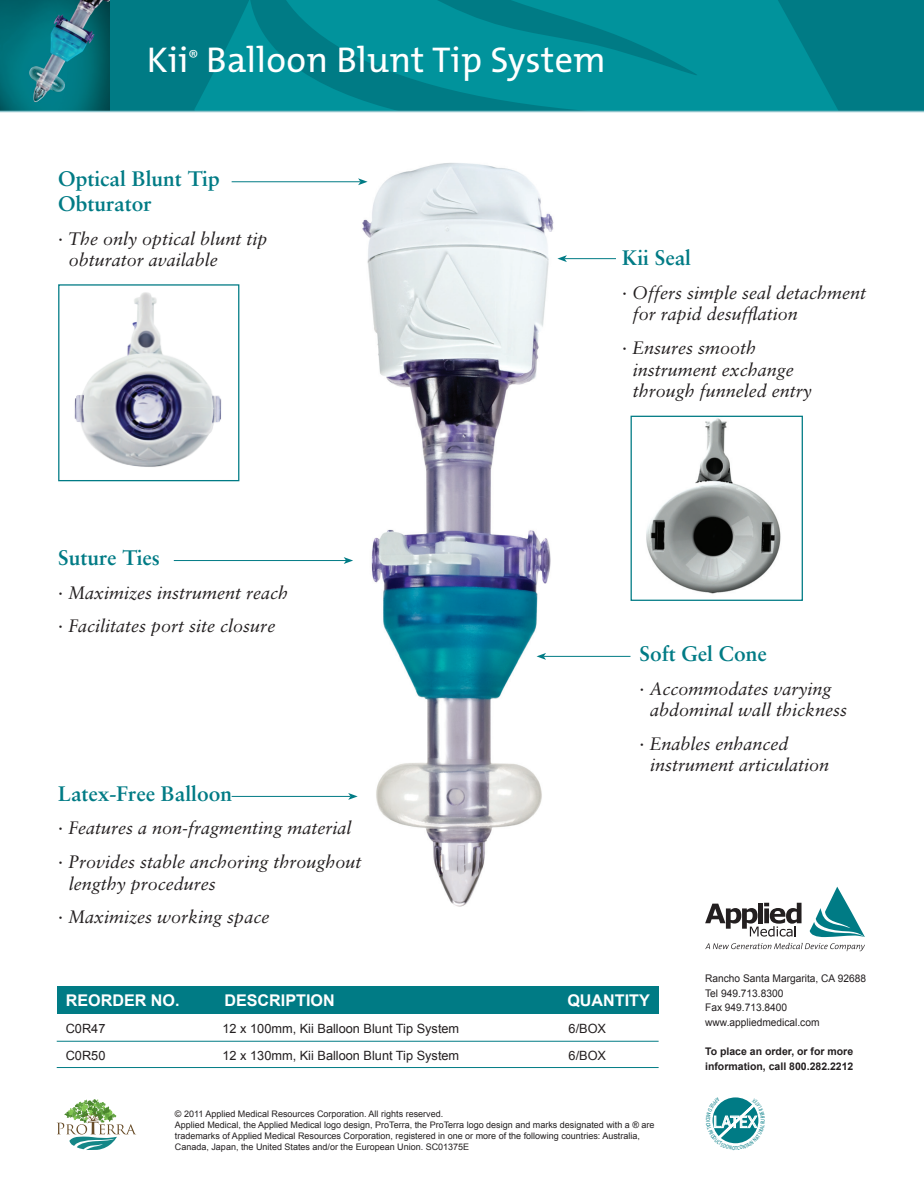
<style>
.page{position:relative;width:924px;height:1194px;background:#fff}
.page>*{position:absolute;margin:0;border:0;box-sizing:border-box;transform-origin:0 0}
.t1{font:36px "The Mix Os F";letter-spacing:.01em;color:#fff}
.t2{font:700 21px/25.2px "Sabon";color:#007b85}
.t3{font:italic 18px/21.6px "Sabon";color:#231f20}
.t4{font:17.25px "Myriad";color:#fff}
.t5{font:700 16.2px "Arial";color:#fff}
.t6{font:12.75px "Arial";color:#231f20}
.t7{font:10.5px/14.5px "Arial";color:#231f20}
.t8{font:700 10.5px/14.5px "Arial";color:#231f20}
.t9{font:9px/10.8px "Arial";color:#231f20}
</style>
<div class="page">
<svg style="left:705px;top:886px;width:159px;height:65px"></svg>
<svg style="left:57px;top:1099px;width:79px;height:50px"></svg>
<img style="left:196px;top:163px;width:435px;height:744px">
<img style="left:0;top:0;width:111px;height:111px">
<div style="left:111px;top:0;width:812px;height:111px;background:#007b85"></div>
<svg style="left:194px;top:0;width:75px;height:111px;fill:#01939c"></svg>
<svg style="left:269px;top:0;width:618px;height:111px;fill:#01939c"></svg>
<hr style="left:0;top:111px;width:923px;height:1px;background:#8fc3cb">
<div style="left:57px;top:986px;width:601px;height:27px;background:#007b85"></div>
<hr style="left:57px;top:1040px;width:601px;height:1px;background:#007b85">
<hr style="left:57px;top:1067px;width:601px;height:1px;background:#007b85">
<hr style="left:564px;top:258px;width:52px;height:1px;background:#007b85">
<svg style="left:557px;top:255px;width:10px;height:7px"></svg>
<hr style="left:231px;top:796px;width:119px;height:1px;background:#007b85">
<svg style="left:348px;top:793px;width:9px;height:6px"></svg>
<hr style="left:543px;top:656px;width:87px;height:1px;background:#007b85">
<svg style="left:536px;top:653px;width:10px;height:7px"></svg>
<img style="left:646px;top:418px;width:135px;height:176px">
<div style="left:630px;top:415px;width:172px;height:186px;border:1px solid #007b85"></div>
<hr style="left:231px;top:181px;width:129px;height:1px;background:#007b85">
<svg style="left:358px;top:178px;width:9px;height:7px"></svg>
<img style="left:74px;top:286px;width:163px;height:193px">
<div style="left:58px;top:284px;width:181px;height:197px;border:1px solid #007b85"></div>
<hr style="left:174px;top:560px;width:172px;height:1px;background:#007b85">
<svg style="left:343px;top:557px;width:10px;height:7px"></svg>
<svg style="left:712px;top:1097px;width:47px;height:47px"></svg>
<h1 class="t1" style="left:147px;top:37px;width:460px">Kii<sup>®</sup> Balloon Blunt Tip System</h1>
<p class="t2" style="left:58px;top:165px;width:163px">Optical Blunt Tip<br>Obturator</p>
<p class="t3" style="left:69px;top:227px;width:200px;text-indent:-10px">· The only optical blunt tip obturator available</p>
<p class="t2" style="left:622px;top:245px;width:70px">Kii Seal</p>
<p class="t3" style="left:632px;top:282px;width:235px;text-indent:-10px">· Offers simple seal detachment for rapid desufflation</p>
<p class="t3" style="left:632px;top:337px;width:181px;text-indent:-10px">· Ensures smooth instrument exchange through funneled entry</p>
<p class="t2" style="left:58px;top:544px;width:103px">Suture Ties</p>
<p class="t3" style="left:58px;top:575px;width:232px;line-height:33.6px">· Maximizes instrument reach · Facilitates port site closure</p>
<p class="t2" style="left:58px;top:780px;width:175px">Latex-Free Balloon</p>
<p class="t3" style="left:58px;top:811px;width:305px;line-height:33.6px">· Features a non-fragmenting material<br>· Provides stable anchoring throughout</p>
<p class="t3" style="left:58px;top:866px;width:213px;line-height:33.6px;text-indent:10px">lengthy procedures<br>· Maximizes working space</p>
<p class="t2" style="left:639px;top:640px;width:129px">Soft Gel Cone</p>
<p class="t3" style="left:650px;top:677px;width:199px;text-indent:-10px">· Accommodates varying abdominal wall thickness</p>
<p class="t3" style="left:650px;top:732px;width:181px;text-indent:-10px">· Enables enhanced instrument articulation</p>
<p class="t5" style="left:66px;top:989px;width:115px">REORDER NO.</p>
<p class="t5" style="left:224px;top:989px;width:112px">DESCRIPTION</p>
<p class="t5" style="left:567px;top:989px;width:84px">QUANTITY</p>
<p class="t6" style="left:66px;top:1020px;width:41px">C0R47</p>
<p class="t6" style="left:222px;top:1020px;width:238px">12 x 100mm, Kii Balloon Blunt Tip System</p>
<p class="t6" style="left:568px;top:1020px;width:39px">6/BOX</p>
<p class="t6" style="left:66px;top:1047px;width:41px">C0R50</p>
<p class="t6" style="left:222px;top:1047px;width:238px">12 x 130mm, Kii Balloon Blunt Tip System</p>
<p class="t6" style="left:568px;top:1047px;width:39px">6/BOX</p>
<p class="t9" style="left:175px;top:1108px;width:481px">© 2011 Applied Medical Resources Corporation. All rights reserved.<br>Applied Medical, the Applied Medical logo design, ProTerra, the ProTerra logo design and marks designated with a ® are trademarks of Applied Medical Resources Corporation, registered in one or more of the following countries: Australia, Canada, Japan, the United States and/or the European Union. SC01375E</p>
<p class="t7" style="left:705px;top:971px;width:162px">Rancho Santa Margarita, CA 92688<br>Tel 949.713.8300<br>Fax 949.713.8400 www.appliedmedical.com</p>
<p class="t8" style="left:705px;top:1044px;width:150px">To place an order, or for more information, call 800.282.2212</p>
<p class="t4" style="left:713px;top:1113px;width:46px">LATEX</p>
</div>
